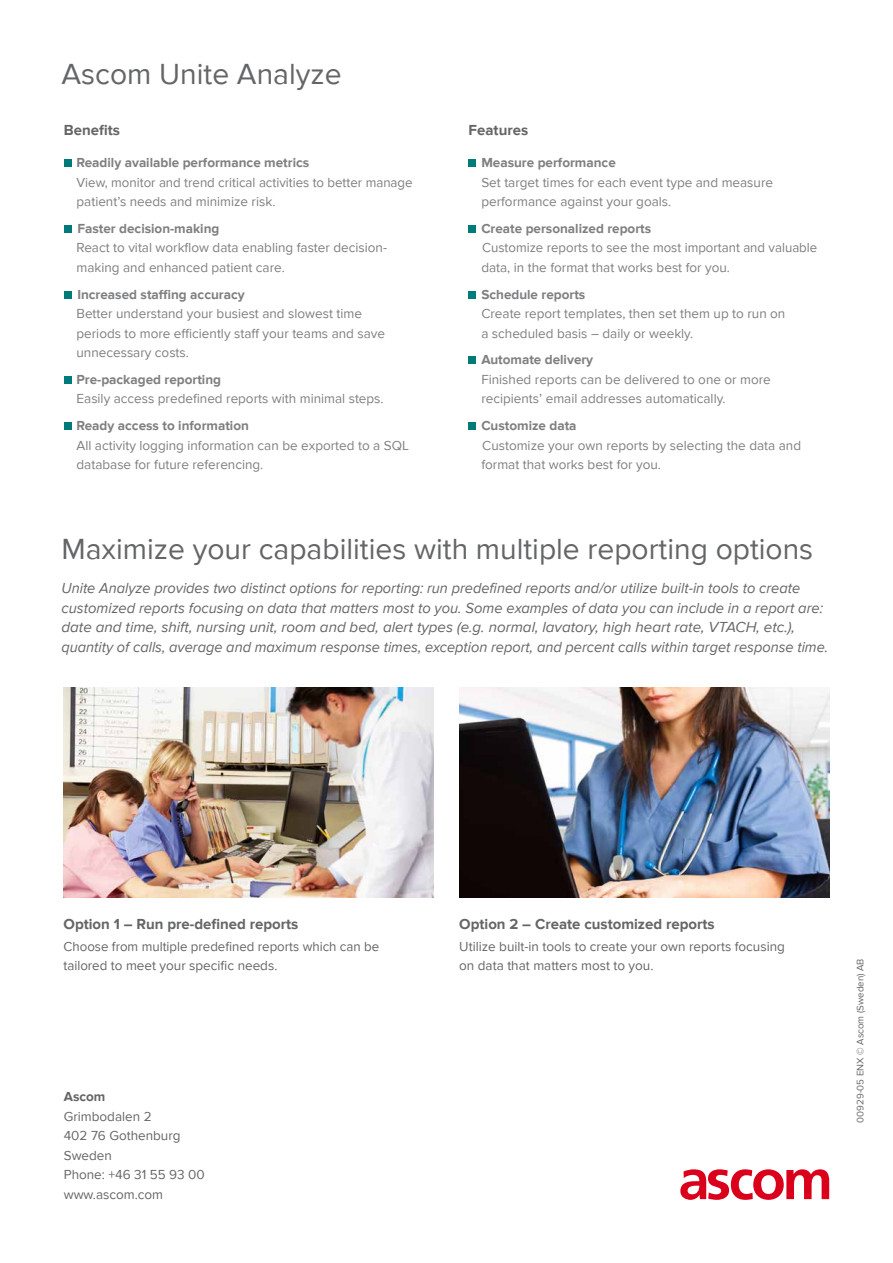
<style>
.page{position:relative;width:893px;height:1263px;background:#fff}
.page>*{position:absolute;margin:0;border:0;box-sizing:border-box;transform-origin:0 0}
.t1{font:30px "Proxima Nova";color:#646567}
.t2{font:italic 15px/19.5px "Proxima Nova";color:#646567}
.t3{font:700 15px "Proxima Nova";color:#646567}
.t4{font:13.5px/19.5px "Proxima Nova";color:#7e7f81}
.t5{font:13.5px/19.5px "Proxima Nova";color:#646567}
.t6{font:700 13.5px "Proxima Nova";color:#7e7f81}
.t7{font:700 13.5px "Proxima Nova";color:#646567}
.t8{font:9.75px "Proxima Nova";color:#646567}
</style>
<div class="page">
<svg style="left:680px;top:1169px;width:149px;height:31px"></svg>
<div style="left:469px;top:159px;width:7px;height:8px;background:#007b7a"></div>
<div style="left:469px;top:225px;width:7px;height:8px;background:#007b7a"></div>
<div style="left:469px;top:291px;width:7px;height:8px;background:#007b7a"></div>
<div style="left:469px;top:357px;width:7px;height:7px;background:#007b7a"></div>
<div style="left:469px;top:422px;width:7px;height:8px;background:#007b7a"></div>
<div style="left:64px;top:159px;width:7px;height:8px;background:#007b7a"></div>
<div style="left:64px;top:225px;width:7px;height:8px;background:#007b7a"></div>
<div style="left:64px;top:291px;width:7px;height:8px;background:#007b7a"></div>
<div style="left:64px;top:376px;width:7px;height:8px;background:#007b7a"></div>
<div style="left:64px;top:422px;width:7px;height:8px;background:#007b7a"></div>
<img style="left:459px;top:687px;width:370px;height:210px">
<img style="left:64px;top:687px;width:370px;height:210px">
<h1 class="t1" style="left:62px;top:57px;width:281px">Ascom Unite Analyze</h1>
<p class="t3" style="left:64px;top:121px;width:58px">Benefits</p>
<p class="t6" style="left:77px;top:155px;width:234px">Readily available performance metrics</p>
<p class="t4" style="left:77px;top:173px;width:338px">View, monitor and trend critical activities to better manage patient’s needs and minimize risk.</p>
<p class="t6" style="left:77px;top:221px;width:144px">Faster decision-making</p>
<p class="t4" style="left:77px;top:238px;width:312px">React to vital workflow data enabling faster decision&shy;making and enhanced patient care.</p>
<p class="t6" style="left:77px;top:286px;width:169px">Increased staffing accuracy</p>
<p class="t4" style="left:77px;top:304px;width:310px">Better understand your busiest and slowest time periods to more efficiently staff your teams and save unnecessary costs.</p>
<p class="t6" style="left:77px;top:371px;width:146px">Pre-packaged reporting</p>
<p class="t4" style="left:77px;top:389px;width:309px">Easily access predefined reports with minimal steps.</p>
<p class="t6" style="left:77px;top:418px;width:174px">Ready access to information</p>
<p class="t4" style="left:77px;top:435px;width:334px">All activity logging information can be exported to a SQL database for future referencing.</p>
<p class="t3" style="left:469px;top:121px;width:61px">Features</p>
<p class="t6" style="left:481px;top:155px;width:136px">Measure performance</p>
<p class="t4" style="left:481px;top:173px;width:293px">Set target times for each event type and measure performance against your goals.</p>
<p class="t6" style="left:481px;top:221px;width:171px">Create personalized reports</p>
<p class="t4" style="left:481px;top:238px;width:337px">Customize reports to see the most important and valuable data, in the format that works best for you.</p>
<p class="t6" style="left:481px;top:286px;width:106px">Schedule reports</p>
<p class="t4" style="left:481px;top:304px;width:306px">Create report templates, then set them up to run on a scheduled basis – daily or weekly.</p>
<p class="t6" style="left:481px;top:352px;width:113px">Automate delivery</p>
<p class="t4" style="left:481px;top:370px;width:291px">Finished reports can be delivered to one or more recipients’ email addresses automatically.</p>
<p class="t6" style="left:481px;top:418px;width:97px">Customize data</p>
<p class="t4" style="left:481px;top:435px;width:321px">Customize your own reports by selecting the data and format that works best for you.</p>
<h1 class="t1" style="left:62px;top:531px;width:753px">Maximize your capabilities with multiple reporting options</h1>
<p class="t2" style="left:62px;top:579px;width:768px">Unite Analyze provides two distinct options for reporting: run predefined reports and/or utilize built-in tools to create customized reports focusing on data that matters most to you. Some examples of data you can include in a report are: date and time, shift, nursing unit, room and bed, alert types (e.g. normal, lavatory, high heart rate, VTACH, etc.), quantity of calls, average and maximum response times, exception report, and percent calls within target response time.</p>
<p class="t3" style="left:64px;top:915px;width:236px">Option 1 – Run pre-defined reports</p>
<p class="t5" style="left:64px;top:937px;width:317px">Choose from multiple predefined reports which can be tailored to meet your specific needs.</p>
<p class="t7" style="left:64px;top:1089px;width:43px">Ascom</p>
<p class="t5" style="left:64px;top:1107px;width:142px">Grimbodalen 2<br>402 76 Gothenburg<br>Sweden<br>Phone: +46 31 55 93 00 www.ascom.com</p>
<p class="t3" style="left:459px;top:915px;width:257px">Option 2 – Create customized reports</p>
<p class="t5" style="left:459px;top:937px;width:327px">Utilize built-in tools to create your own reports focusing on data that matters most to you.</p>
<p class="t8" style="left:855px;top:1123px;width:166px;rotate:-90deg">00929-05 ENX © Ascom (Sweden) AB</p>
</div>
